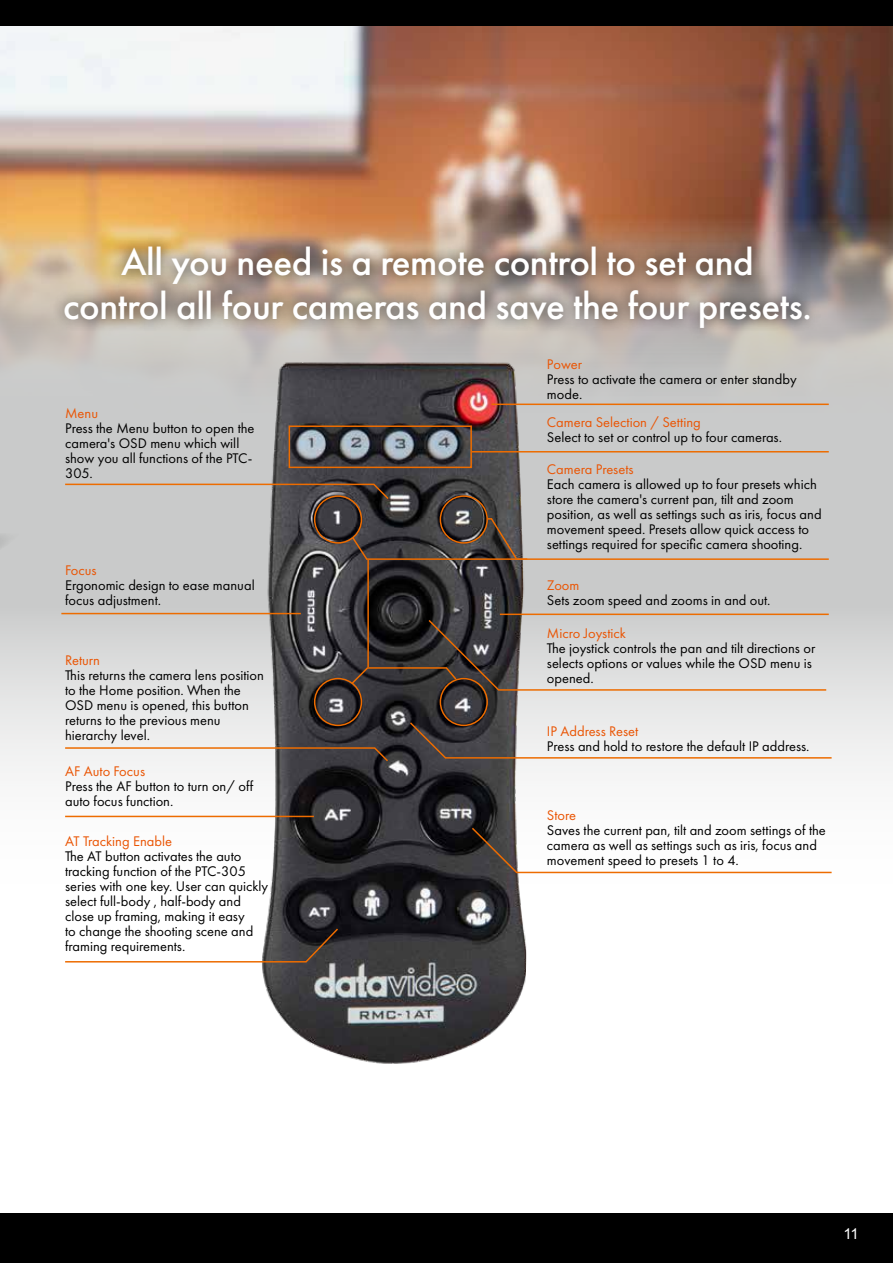
<style>
.page{position:relative;width:893px;height:1263px;background:#fff}
.page>*{position:absolute;margin:0;border:0;box-sizing:border-box;transform-origin:0 0}
.t1{font:500 39px/43.5px "Futura PT";letter-spacing:-.01em;color:#fff;text-align:center}
.t2{font:15px "Arial";color:#fff}
.t3{font:14.55px/15px "Futura PT";color:#000}
.t4{font:14.55px "Futura PT";color:#ea5504}
</style>
<div class="page">
<div style="left:0;top:0;width:893px;height:38px;background:#000"></div>
<div style="left:0;top:1213px;width:893px;height:50px;background:#000"></div>
<svg style="left:0;top:429px;width:893px;height:389px;fill:#c9caca"></svg>
<img style="left:0;top:26px;width:893px;height:403px">
<img style="left:248px;top:355px;width:288px;height:709px">
<hr style="left:491px;top:404px;width:338px;height:1px;background:#ed6c00">
<hr style="left:472px;top:451px;width:357px;height:1px;background:#ed6c00">
<hr style="left:500px;top:614px;width:329px;height:1px;background:#ed6c00">
<svg style="left:408px;top:721px;width:425px;height:38px"></svg>
<hr style="left:516px;top:558px;width:313px;height:2px;background:#ed6c00">
<div style="left:289px;top:425px;width:183px;height:43px;border:2px solid #ed6c00"></div>
<svg style="left:470px;top:826px;width:362px;height:48px"></svg>
<svg style="left:64px;top:483px;width:326px;height:18px;background:#a0958d"></svg>
<hr style="left:61px;top:613px;width:240px;height:1px;background:#ed6c00">
<svg style="left:64px;top:746px;width:326px;height:17px"></svg>
<div style="left:51px;top:233px;width:771px;height:108px;background:#000;opacity:.75"></div>
<div style="left:314px;top:495px;width:48px;height:49px;border:2px solid #ed6c00;border-radius:50%"></div>
<div style="left:314px;top:678px;width:48px;height:48px;border:2px solid #ed6c00;border-radius:50%"></div>
<div style="left:440px;top:495px;width:48px;height:49px;border:2px solid #ed6c00;border-radius:50%"></div>
<div style="left:440px;top:678px;width:48px;height:48px;border:2px solid #ed6c00;border-radius:50%"></div>
<svg style="left:351px;top:517px;width:178px;height:44px;background:#4f4541"></svg>
<svg style="left:350px;top:618px;width:478px;height:73px;background:#9f9c9a"></svg>
<hr style="left:367px;top:560px;width:2px;height:107px;background:#ed6c00">
<svg style="left:0;top:519px;width:25px;height:124px;background:#cacbcb"></svg>
<svg style="left:65px;top:927px;width:275px;height:36px"></svg>
<hr style="left:65px;top:816px;width:249px;height:1px;background:#ed6c00">
<h1 class="t1" style="left:63px;top:240px;width:750px">All you need is a remote control to set and<br>control all four cameras and save the four presets.</h1>
<p class="t4" style="left:65px;top:404px;width:35px">Menu</p>
<p class="t3" style="left:65px;top:421px;width:191px">Press the Menu button to open the camera's OSD menu which will show you all functions of the PTC-<br>305.</p>
<p class="t4" style="left:547px;top:355px;width:37px">Power</p>
<p class="t3" style="left:547px;top:371px;width:251px">Press to activate the camera or enter standby mode.</p>
<p class="t4" style="left:547px;top:413px;width:155px">Camera Selection / Setting</p>
<p class="t3" style="left:547px;top:429px;width:237px">Select to set or control up to four cameras.</p>
<p class="t4" style="left:547px;top:460px;width:88px">Camera Presets</p>
<p class="t3" style="left:547px;top:476px;width:276px">Each camera is allowed up to four presets which store the camera's current pan, tilt and zoom position, as well as settings such as iris, focus and movement speed. Presets allow quick access to settings required for specific camera shooting.</p>
<p class="t4" style="left:65px;top:561px;width:33px">Focus</p>
<p class="t3" style="left:65px;top:577px;width:191px">Ergonomic design to ease manual focus adjustment.</p>
<p class="t4" style="left:547px;top:576px;width:34px">Zoom</p>
<p class="t3" style="left:547px;top:592px;width:225px">Sets zoom speed and zooms in and out.</p>
<p class="t4" style="left:547px;top:624px;width:80px">Micro Joystick</p>
<p class="t3" style="left:547px;top:640px;width:270px">The joystick controls the pan and tilt directions or selects options or values while the OSD menu is opened.</p>
<p class="t4" style="left:547px;top:722px;width:93px">IP Address Reset</p>
<p class="t3" style="left:547px;top:738px;width:264px">Press and hold to restore the default IP address.</p>
<p class="t4" style="left:65px;top:651px;width:36px">Return</p>
<p class="t3" style="left:65px;top:667px;width:200px">This returns the camera lens position to the Home position. When the<br>OSD menu is opened, this button returns to the previous menu hierarchy level.</p>
<p class="t4" style="left:65px;top:762px;width:81px">AF Auto Focus</p>
<p class="t3" style="left:65px;top:778px;width:190px">Press the AF button to turn on/ off auto focus function.</p>
<p class="t4" style="left:65px;top:832px;width:108px">AT Tracking Enable</p>
<p class="t3" style="left:65px;top:848px;width:205px">The AT button activates the auto tracking function of the PTC-305 series with one key. User can quickly select full-body , half-body and close up framing, making it easy<br>to change the shooting scene and framing requirements.</p>
<p class="t4" style="left:547px;top:806px;width:31px">Store</p>
<p class="t3" style="left:547px;top:822px;width:280px">Saves the current pan, tilt and zoom settings of the camera as well as settings such as iris, focus and movement speed to presets 1 to 4.</p>
<p class="t2" style="left:843px;top:1224px;width:17px">11</p>
</div>
